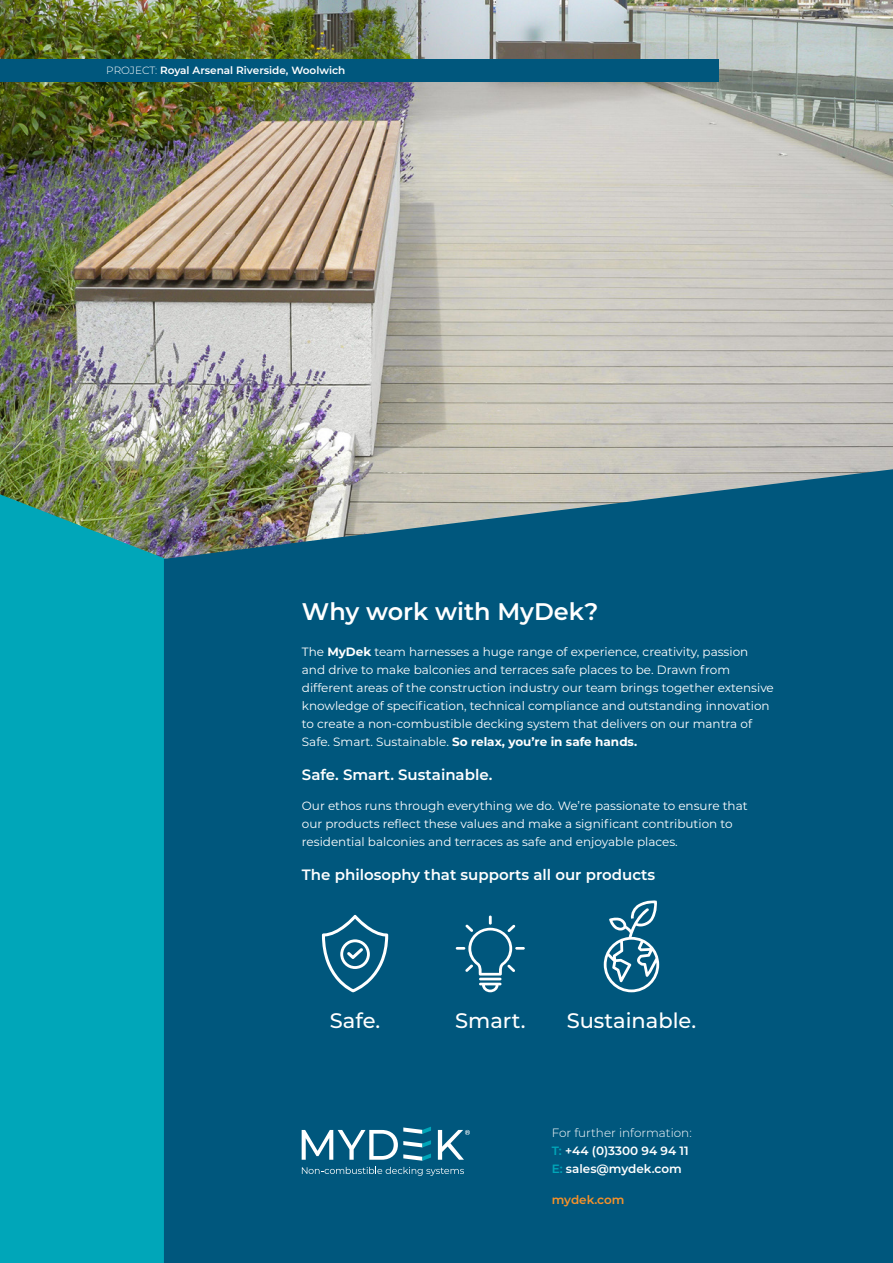
<style>
.page{position:relative;width:893px;height:1263px;background:#fff}
.page>*{position:absolute;margin:0;border:0;box-sizing:border-box;transform-origin:0 0}
.Boiler_plate_1{font:600 24px "Montserrat";color:#fff}
.t1{font:500 21px "Montserrat";color:#fff}
.Boiler_plate_1-2{font:600 15px "Montserrat";color:#fff}
.Boiler_plate_2{font:12px/18px "Montserrat";color:#fff}
.t2{font:600 12px/18px "Montserrat";color:#fff}
.t3{font:600 12px "Montserrat";letter-spacing:-.005em;color:#f6922a}
.Project_header{font:600 10.5px "Montserrat";color:#fff}
.s1{font-weight:300}
.s2{font-weight:700}
.s3{color:#00a6b9}
</style>
<div class="page">
<img style="left:0;top:0;width:893px;height:494px">
<div style="left:0;top:494px;width:164px;height:769px;background:#00a6b9"></div>
<div style="left:164px;top:469px;width:729px;height:794px;background:#00577d"></div>
<div style="left:0;top:60px;width:719px;height:22px;background:#00577d"></div>
<svg style="left:438px;top:1130px;width:32px;height:30px"></svg>
<svg style="left:302px;top:1127px;width:129px;height:34px"></svg>
<svg style="left:302px;top:1167px;width:162px;height:9px"></svg>
<svg style="left:604px;top:899px;width:55px;height:93px"></svg>
<hr style="left:479px;top:978px;width:22px;height:2px;background:#fff">
<svg style="left:479px;top:983px;width:22px;height:9px"></svg>
<svg style="left:456px;top:915px;width:69px;height:60px;background:#216c8e"></svg>
<svg style="left:322px;top:915px;width:66px;height:77px;background:#2f7594"></svg>
<p class="Project_header" style="left:106px;top:63px;width:241px"><span class="s1">PROJECT:</span> Royal Arsenal Riverside, Woolwich</p>
<p class="Boiler_plate_1" style="left:302px;top:594px;width:298px">Why work with MyDek?</p>
<p class="Boiler_plate_2" style="left:302px;top:642px;width:473px">The <span class="s2">MyDek</span> team harnesses a huge range of experience, creativity, passion and drive to make balconies and terraces safe places to be. Drawn from different areas of the construction industry our team brings together extensive knowledge of specification, technical compliance and outstanding innovation to create a non-combustible decking system that delivers on our mantra of Safe. Smart. Sustainable. <span class="s2">So relax, you’re in safe hands.</span></p>
<p class="Boiler_plate_1-2" style="left:302px;top:764px;width:192px">Safe. Smart. Sustainable.</p>
<p class="Boiler_plate_2" style="left:302px;top:797px;width:447px">Our ethos runs through everything we do. We’re passionate to ensure that our products reflect these values and make a significant contribution to residential balconies and terraces as safe and enjoyable places.</p>
<p class="Boiler_plate_1-2" style="left:302px;top:864px;width:355px">The philosophy that supports all our products</p>
<p class="t1" style="left:330px;top:1006px;width:52px">Safe.</p>
<p class="t1" style="left:455px;top:1006px;width:72px">Smart.</p>
<p class="t1" style="left:567px;top:1006px;width:131px">Sustainable.</p>
<p class="t2" style="left:552px;top:1124px;width:141px"><span class="s1">For further information:<br></span><span class="s3">T:</span> +44 (0)3300 94 94 11<br><span class="s3">E:</span> sales@mydek.com</p>
<p class="t3" style="left:552px;top:1191px;width:74px">mydek.com</p>
</div>
